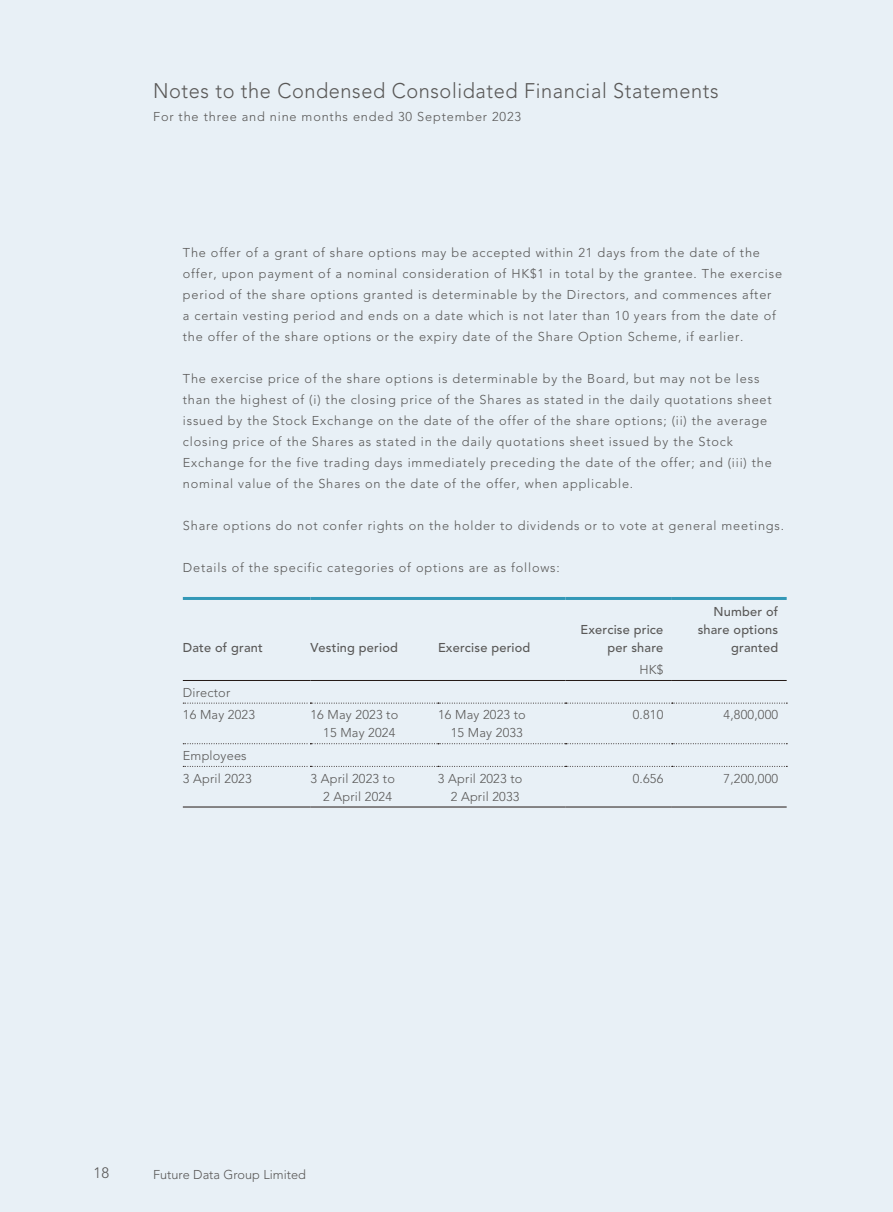
<style>
.page{position:relative;width:893px;height:1212px;background:#e8f0f6}
.page>*{position:absolute;margin:0;border:0;box-sizing:border-box;transform-origin:0 0}
.t1{font:300 21px "Avenir LT Std";letter-spacing:.03em;color:#595857;scale:.95 1}
.t2{font:300 15px "Avenir LT Std";color:#595857}
.t3{font:300 12.75px/21px "Avenir LT Std";letter-spacing:.065em;color:#595857}
.t4{font:300 12.75px/18px "Avenir LT Std";letter-spacing:.015em;color:#595857;text-align:right}
.t5{font:500 12.75px/18px "Avenir LT Std";letter-spacing:.015em;color:#595857;text-align:right}
.t6{font:300 12.75px "Avenir LT Std";color:#595857}
</style>
<div class="page">
<hr style="left:183px;top:680px;width:127px;height:1px;background:#231916">
<hr style="left:310px;top:680px;width:128px;height:1px;background:#231916">
<hr style="left:438px;top:680px;width:128px;height:1px;background:#231916">
<hr style="left:566px;top:680px;width:106px;height:1px;background:#231916">
<hr style="left:672px;top:680px;width:115px;height:1px;background:#231916">
<hr style="left:183px;top:807px;width:127px;height:1px;background:#231916">
<hr style="left:310px;top:807px;width:128px;height:1px;background:#231916">
<hr style="left:438px;top:807px;width:128px;height:1px;background:#231916">
<hr style="left:566px;top:807px;width:106px;height:1px;background:#231916">
<hr style="left:672px;top:807px;width:115px;height:1px;background:#231916">
<svg style="left:183px;top:743px;width:604px;height:1px"></svg>
<svg style="left:183px;top:766px;width:604px;height:1px"></svg>
<svg style="left:183px;top:703px;width:604px;height:1px"></svg>
<hr style="left:183px;top:597px;width:127px;height:3px;background:#3398b7">
<hr style="left:310px;top:597px;width:128px;height:3px;background:#3398b7">
<hr style="left:438px;top:597px;width:128px;height:3px;background:#3398b7">
<hr style="left:566px;top:597px;width:106px;height:3px;background:#3398b7">
<hr style="left:672px;top:597px;width:115px;height:3px;background:#3398b7">
<h1 class="t1" style="left:153px;top:79px;width:597px">Notes to the Condensed Consolidated Financial Statements</h1>
<p class="t3" style="left:153px;top:106px;width:370px">For the three and nine months ended 30 September 2023</p>
<p class="t3" style="left:183px;top:242px;width:601px">The offer of a grant of share options may be accepted within 21 days from the date of the offer, upon payment of a nominal consideration of HK$1 in total by the grantee. The exercise period of the share options granted is determinable by the Directors, and commences after<br>a certain vesting period and ends on a date which is not later than 10 years from the date of the offer of the share options or the expiry date of the Share Option Scheme, if earlier.</p>
<p class="t3" style="left:183px;top:368px;width:591px">The exercise price of the share options is determinable by the Board, but may not be less than the highest of (i) the closing price of the Shares as stated in the daily quotations sheet issued by the Stock Exchange on the date of the offer of the share options; (ii) the average closing price of the Shares as stated in the daily quotations sheet issued by the Stock Exchange for the five trading days immediately preceding the date of the offer; and (iii) the nominal value of the Shares on the date of the offer, when applicable.</p>
<p class="t3" style="left:183px;top:515px;width:603px">Share options do not confer rights on the holder to dividends or to vote at general meetings.</p>
<p class="t3" style="left:183px;top:557px;width:378px">Details of the specific categories of options are as follows:</p>
<p class="t5" style="left:183px;top:639px;width:82px">Date of grant</p>
<p class="t5" style="left:310px;top:639px;width:89px">Vesting period</p>
<p class="t5" style="left:438px;top:639px;width:94px">Exercise period</p>
<p class="t5" style="left:580px;top:621px;width:85px">Exercise price per share</p>
<p class="t3" style="left:639px;top:659px;width:26px">HK$</p>
<p class="t5" style="left:698px;top:603px;width:82px">Number of share options granted</p>
<p class="t4" style="left:183px;top:681px;width:74px;line-height:22.6px;text-align:left">Director<br>16 May 2023</p>
<p class="t4" style="left:183px;top:744px;width:70px;line-height:22.6px;text-align:left">Employees<br>3 April 2023</p>
<p class="t4" style="left:310px;top:706px;width:89px">16 May 2023 to<br>15 May 2024</p>
<p class="t4" style="left:438px;top:706px;width:89px">16 May 2023 to<br>15 May 2033</p>
<p class="t3" style="left:633px;top:704px;width:32px">0.810</p>
<p class="t3" style="left:724px;top:704px;width:56px">4,800,000</p>
<p class="t4" style="left:310px;top:769px;width:86px">3 April 2023 to<br>2 April 2024</p>
<p class="t4" style="left:438px;top:769px;width:86px">3 April 2023 to<br>2 April 2033</p>
<p class="t3" style="left:633px;top:768px;width:32px">0.656</p>
<p class="t3" style="left:724px;top:768px;width:56px">7,200,000</p>
<p class="t2" style="left:94px;top:1164px;width:17px">18</p>
<p class="t6" style="left:153px;top:1167px;width:154px">Future Data Group Limited</p>
</div>
